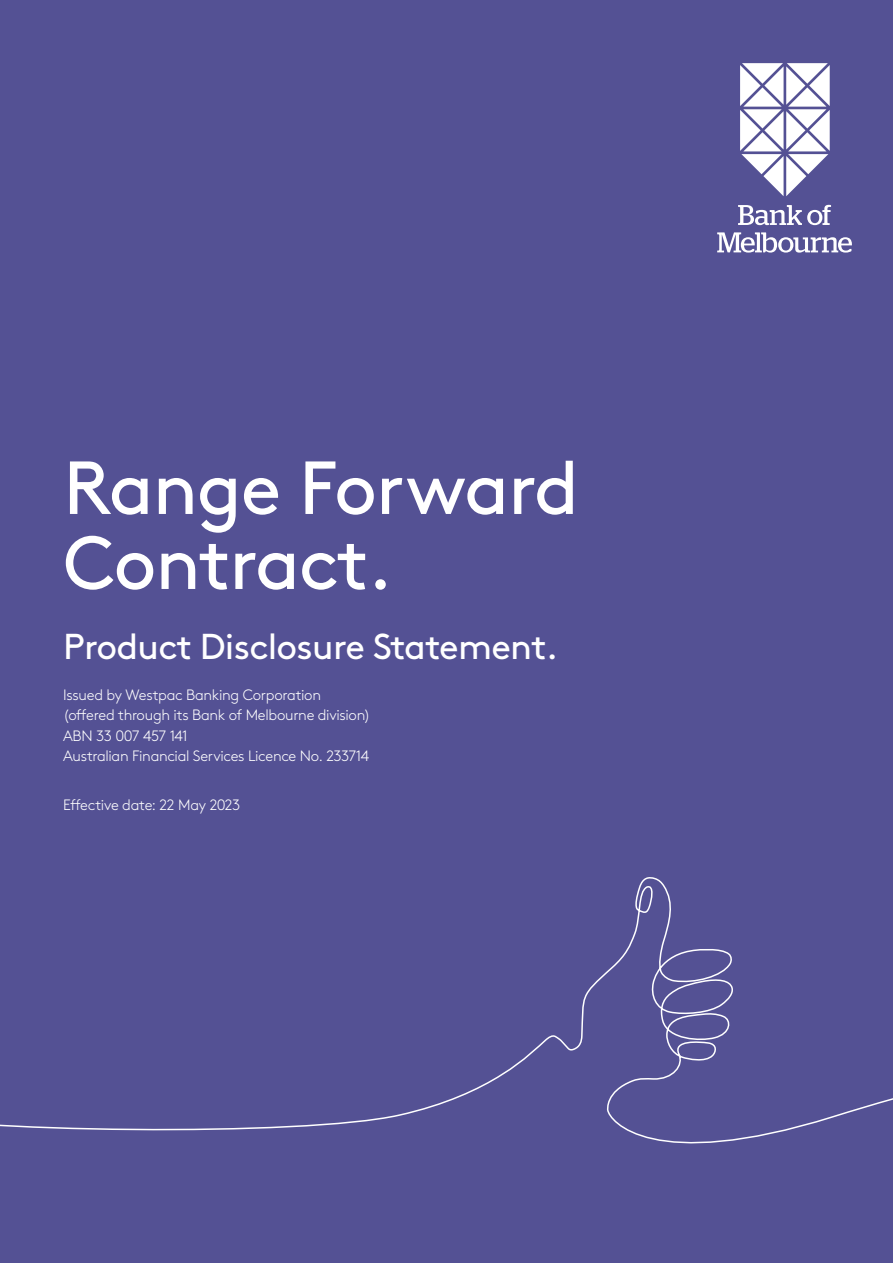
<style>
.page{position:relative;width:893px;height:1263px;background:#545194}
.page>*{position:absolute;margin:0;border:0;box-sizing:border-box;transform-origin:0 0}
.t1{font:75px/75px "Brown";letter-spacing:-.02em;color:#fff}
.Cover_Header_LV2_24{font:36px "Brown";letter-spacing:-.02em;color:#fff}
.Cover_Body_10_13_5{font:300 15px/20.2px "Brown";letter-spacing:-.02em;color:#fff}
</style>
<div class="page">
<svg style="left:738px;top:205px;width:93px;height:20px"></svg>
<svg style="left:717px;top:232px;width:135px;height:21px"></svg>
<svg style="left:740px;top:63px;width:90px;height:133px"></svg>
<svg style="left:0;top:877px;width:893px;height:267px"></svg>
<h1 class="t1" style="left:63px;top:444px;width:517px">Range Forward<br>Contract.</h1>
<p class="Cover_Header_LV2_24" style="left:63px;top:618px;width:496px">Product Disclosure Statement.</p>
<p class="Cover_Body_10_13_5" style="left:63px;top:684px;width:309px">Issued by Westpac Banking Corporation (offered through its Bank of Melbourne division)<br>ABN 33 007 457 141<br>Australian Financial Services Licence No. 233714</p>
<p class="Cover_Body_10_13_5" style="left:63px;top:793px;width:179px">Effective date: 22 May 2023</p>
</div>
